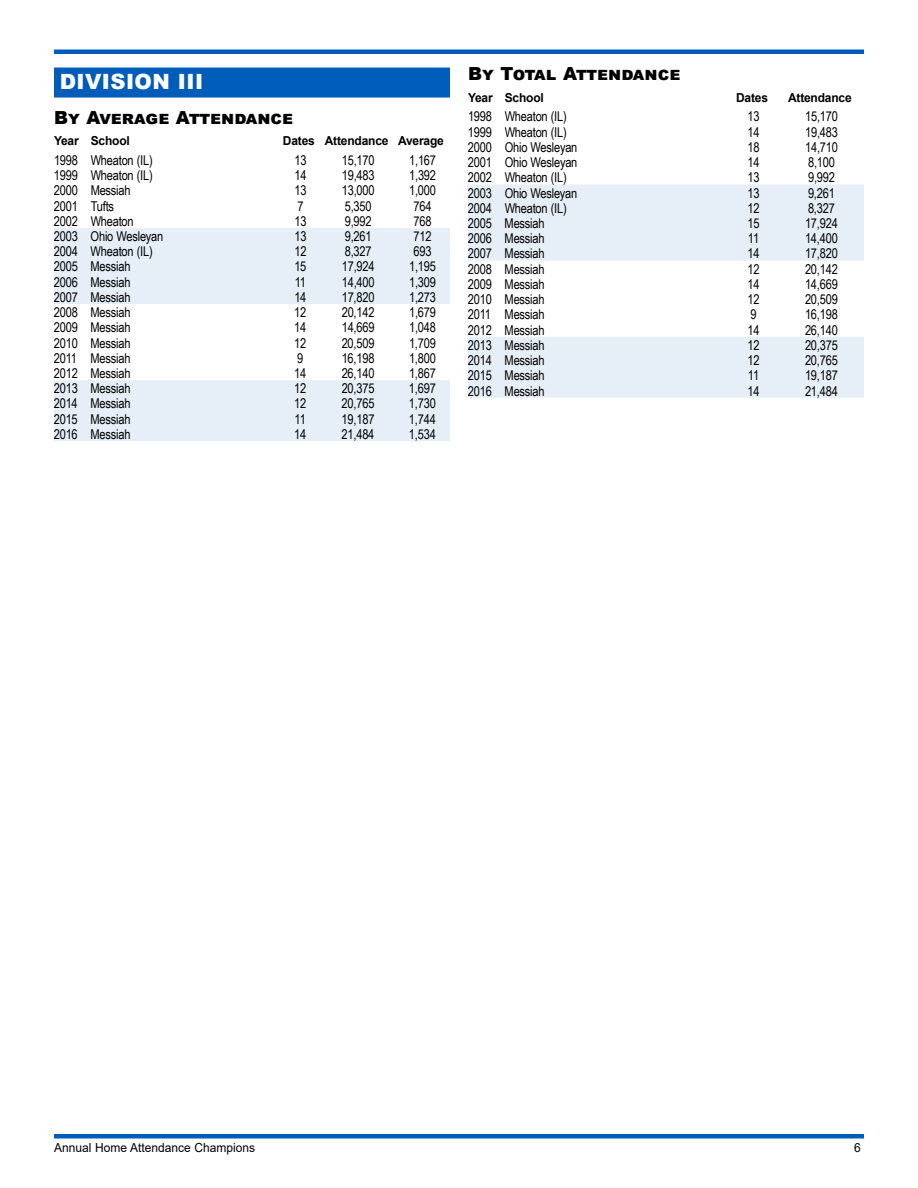
<style>
.page{position:relative;width:918px;height:1188px;background:#fff}
.page>*{position:absolute;margin:0;border:0;box-sizing:border-box;transform-origin:0 0}
.t1{font:900 21px "Arial";letter-spacing:.02em;color:#fff}
.t2{font:900 18px "Arial";color:#000}
.t3{font:13.5px "Arial Narrow";letter-spacing:-.015em;color:#000}
.t4{font:12.45px "Arial";color:#000;scale:.96 1}
.t5{font:700 12.3px "Arial";letter-spacing:-.015em;color:#000}
</style>
<div class="page">
<hr style="left:54px;top:1134px;width:810px;height:4px;background:#005cb9">
<hr style="left:54px;top:50px;width:810px;height:4px;background:#005cb9">
<div style="left:54px;top:68px;width:396px;height:28px;background:#005cb9"></div>
<div style="left:54px;top:69px;width:396px;height:29px;background:#005cb9"></div>
<svg style="left:54px;top:228px;width:396px;height:213px;fill:#e6eff8"></svg>
<svg style="left:468px;top:184px;width:396px;height:214px;fill:#e6eff8"></svg>
<h1 class="t1" style="left:60px;top:66px;width:145px">DIVISION III</h1>
<h2 class="t2" style="left:54px;top:104px;width:241px">By Average Attendance</h2>
<p class="t5" style="left:54px;top:132px;width:77px">Year School</p>
<p class="t5" style="left:283px;top:132px;width:163px">Dates Attendance Average</p>
<p class="t3" style="left:54px;top:150px;width:100px">1998 Wheaton (IL)</p>
<p class="t3" style="left:294px;top:150px;width:14px">13</p>
<p class="t3" style="left:342px;top:150px;width:34px">15,170</p>
<p class="t3" style="left:409px;top:150px;width:28px">1,167</p>
<p class="t3" style="left:54px;top:165px;width:100px">1999 Wheaton (IL)</p>
<p class="t3" style="left:294px;top:165px;width:14px">14</p>
<p class="t3" style="left:342px;top:165px;width:34px">19,483</p>
<p class="t3" style="left:409px;top:165px;width:28px">1,392</p>
<p class="t3" style="left:54px;top:181px;width:78px">2000 Messiah</p>
<p class="t3" style="left:294px;top:181px;width:14px">13</p>
<p class="t3" style="left:342px;top:181px;width:34px">13,000</p>
<p class="t3" style="left:409px;top:181px;width:28px">1,000</p>
<p class="t3" style="left:54px;top:196px;width:62px">2001 Tufts</p>
<p class="t3" style="left:297px;top:196px;width:8px">7</p>
<p class="t3" style="left:345px;top:196px;width:28px">5,350</p>
<p class="t3" style="left:414px;top:196px;width:20px">764</p>
<p class="t3" style="left:54px;top:211px;width:81px">2002 Wheaton</p>
<p class="t3" style="left:294px;top:211px;width:14px">13</p>
<p class="t3" style="left:345px;top:211px;width:28px">9,992</p>
<p class="t3" style="left:414px;top:211px;width:20px">768</p>
<p class="t3" style="left:54px;top:226px;width:111px">2003 Ohio Wesleyan</p>
<p class="t3" style="left:294px;top:226px;width:14px">13</p>
<p class="t3" style="left:345px;top:226px;width:28px">9,261</p>
<p class="t3" style="left:414px;top:226px;width:20px">712</p>
<p class="t3" style="left:54px;top:242px;width:100px">2004 Wheaton (IL)</p>
<p class="t3" style="left:294px;top:242px;width:14px">12</p>
<p class="t3" style="left:345px;top:242px;width:28px">8,327</p>
<p class="t3" style="left:414px;top:242px;width:20px">693</p>
<p class="t3" style="left:54px;top:257px;width:78px">2005 Messiah</p>
<p class="t3" style="left:294px;top:257px;width:14px">15</p>
<p class="t3" style="left:342px;top:257px;width:34px">17,924</p>
<p class="t3" style="left:409px;top:257px;width:28px">1,195</p>
<p class="t3" style="left:54px;top:272px;width:78px">2006 Messiah</p>
<p class="t3" style="left:295px;top:272px;width:13px">11</p>
<p class="t3" style="left:342px;top:272px;width:34px">14,400</p>
<p class="t3" style="left:409px;top:272px;width:28px">1,309</p>
<p class="t3" style="left:54px;top:287px;width:78px">2007 Messiah</p>
<p class="t3" style="left:294px;top:287px;width:14px">14</p>
<p class="t3" style="left:342px;top:287px;width:34px">17,820</p>
<p class="t3" style="left:409px;top:287px;width:28px">1,273</p>
<p class="t3" style="left:54px;top:302px;width:78px">2008 Messiah</p>
<p class="t3" style="left:294px;top:302px;width:14px">12</p>
<p class="t3" style="left:342px;top:302px;width:34px">20,142</p>
<p class="t3" style="left:409px;top:302px;width:28px">1,679</p>
<p class="t3" style="left:54px;top:318px;width:78px">2009 Messiah</p>
<p class="t3" style="left:294px;top:318px;width:14px">14</p>
<p class="t3" style="left:342px;top:318px;width:34px">14,669</p>
<p class="t3" style="left:409px;top:318px;width:28px">1,048</p>
<p class="t3" style="left:54px;top:333px;width:78px">2010 Messiah</p>
<p class="t3" style="left:294px;top:333px;width:14px">12</p>
<p class="t3" style="left:342px;top:333px;width:34px">20,509</p>
<p class="t3" style="left:409px;top:333px;width:28px">1,709</p>
<p class="t3" style="left:54px;top:348px;width:78px">2011 Messiah</p>
<p class="t3" style="left:297px;top:348px;width:8px">9</p>
<p class="t3" style="left:342px;top:348px;width:34px">16,198</p>
<p class="t3" style="left:409px;top:348px;width:28px">1,800</p>
<p class="t3" style="left:54px;top:363px;width:78px">2012 Messiah</p>
<p class="t3" style="left:294px;top:363px;width:14px">14</p>
<p class="t3" style="left:342px;top:363px;width:34px">26,140</p>
<p class="t3" style="left:409px;top:363px;width:28px">1,867</p>
<p class="t3" style="left:54px;top:379px;width:78px">2013 Messiah</p>
<p class="t3" style="left:294px;top:379px;width:14px">12</p>
<p class="t3" style="left:342px;top:379px;width:34px">20,375</p>
<p class="t3" style="left:409px;top:379px;width:28px">1,697</p>
<p class="t3" style="left:54px;top:394px;width:78px">2014 Messiah</p>
<p class="t3" style="left:294px;top:394px;width:14px">12</p>
<p class="t3" style="left:342px;top:394px;width:34px">20,765</p>
<p class="t3" style="left:409px;top:394px;width:28px">1,730</p>
<p class="t3" style="left:54px;top:409px;width:78px">2015 Messiah</p>
<p class="t3" style="left:295px;top:409px;width:13px">11</p>
<p class="t3" style="left:342px;top:409px;width:34px">19,187</p>
<p class="t3" style="left:409px;top:409px;width:28px">1,744</p>
<p class="t3" style="left:54px;top:424px;width:78px">2016 Messiah</p>
<p class="t3" style="left:294px;top:424px;width:14px">14</p>
<p class="t3" style="left:342px;top:424px;width:34px">21,484</p>
<p class="t3" style="left:409px;top:424px;width:28px">1,534</p>
<h2 class="t2" style="left:468px;top:61px;width:214px">By Total Attendance</h2>
<p class="t5" style="left:468px;top:89px;width:77px">Year School</p>
<p class="t5" style="left:736px;top:89px;width:33px">Dates</p>
<p class="t5" style="left:788px;top:89px;width:65px">Attendance</p>
<p class="t3" style="left:468px;top:107px;width:100px">1998 Wheaton (IL)</p>
<p class="t3" style="left:748px;top:107px;width:14px">13</p>
<p class="t3" style="left:805px;top:107px;width:34px">15,170</p>
<p class="t3" style="left:468px;top:122px;width:100px">1999 Wheaton (IL)</p>
<p class="t3" style="left:748px;top:122px;width:14px">14</p>
<p class="t3" style="left:805px;top:122px;width:34px">19,483</p>
<p class="t3" style="left:468px;top:137px;width:111px">2000 Ohio Wesleyan</p>
<p class="t3" style="left:748px;top:137px;width:14px">18</p>
<p class="t3" style="left:805px;top:137px;width:34px">14,710</p>
<p class="t3" style="left:468px;top:152px;width:111px">2001 Ohio Wesleyan</p>
<p class="t3" style="left:748px;top:152px;width:14px">14</p>
<p class="t3" style="left:808px;top:152px;width:28px">8,100</p>
<p class="t3" style="left:468px;top:168px;width:100px">2002 Wheaton (IL)</p>
<p class="t3" style="left:748px;top:168px;width:14px">13</p>
<p class="t3" style="left:808px;top:168px;width:28px">9,992</p>
<p class="t3" style="left:468px;top:183px;width:111px">2003 Ohio Wesleyan</p>
<p class="t3" style="left:748px;top:183px;width:14px">13</p>
<p class="t3" style="left:808px;top:183px;width:28px">9,261</p>
<p class="t3" style="left:468px;top:198px;width:100px">2004 Wheaton (IL)</p>
<p class="t3" style="left:748px;top:198px;width:14px">12</p>
<p class="t3" style="left:808px;top:198px;width:28px">8,327</p>
<p class="t3" style="left:468px;top:213px;width:78px">2005 Messiah</p>
<p class="t3" style="left:748px;top:213px;width:14px">15</p>
<p class="t3" style="left:805px;top:213px;width:34px">17,924</p>
<p class="t3" style="left:468px;top:229px;width:78px">2006 Messiah</p>
<p class="t3" style="left:748px;top:229px;width:13px">11</p>
<p class="t3" style="left:805px;top:229px;width:34px">14,400</p>
<p class="t3" style="left:468px;top:244px;width:78px">2007 Messiah</p>
<p class="t3" style="left:748px;top:244px;width:14px">14</p>
<p class="t3" style="left:805px;top:244px;width:34px">17,820</p>
<p class="t3" style="left:468px;top:259px;width:78px">2008 Messiah</p>
<p class="t3" style="left:748px;top:259px;width:14px">12</p>
<p class="t3" style="left:805px;top:259px;width:34px">20,142</p>
<p class="t3" style="left:468px;top:274px;width:78px">2009 Messiah</p>
<p class="t3" style="left:748px;top:274px;width:14px">14</p>
<p class="t3" style="left:805px;top:274px;width:34px">14,669</p>
<p class="t3" style="left:468px;top:289px;width:78px">2010 Messiah</p>
<p class="t3" style="left:748px;top:289px;width:14px">12</p>
<p class="t3" style="left:805px;top:289px;width:34px">20,509</p>
<p class="t3" style="left:468px;top:305px;width:78px">2011 Messiah</p>
<p class="t3" style="left:751px;top:305px;width:8px">9</p>
<p class="t3" style="left:805px;top:305px;width:34px">16,198</p>
<p class="t3" style="left:468px;top:320px;width:78px">2012 Messiah</p>
<p class="t3" style="left:748px;top:320px;width:14px">14</p>
<p class="t3" style="left:805px;top:320px;width:34px">26,140</p>
<p class="t3" style="left:468px;top:335px;width:78px">2013 Messiah</p>
<p class="t3" style="left:748px;top:335px;width:14px">12</p>
<p class="t3" style="left:805px;top:335px;width:34px">20,375</p>
<p class="t3" style="left:468px;top:350px;width:78px">2014 Messiah</p>
<p class="t3" style="left:748px;top:350px;width:14px">12</p>
<p class="t3" style="left:805px;top:350px;width:34px">20,765</p>
<p class="t3" style="left:468px;top:366px;width:78px">2015 Messiah</p>
<p class="t3" style="left:748px;top:366px;width:13px">11</p>
<p class="t3" style="left:805px;top:366px;width:34px">19,187</p>
<p class="t3" style="left:468px;top:381px;width:78px">2016 Messiah</p>
<p class="t3" style="left:748px;top:381px;width:14px">14</p>
<p class="t3" style="left:805px;top:381px;width:34px">21,484</p>
<p class="t4" style="left:54px;top:1139px;width:211px">Annual Home Attendance Champions</p>
<p class="t4" style="left:854px;top:1139px;width:8px">6</p>
</div>
